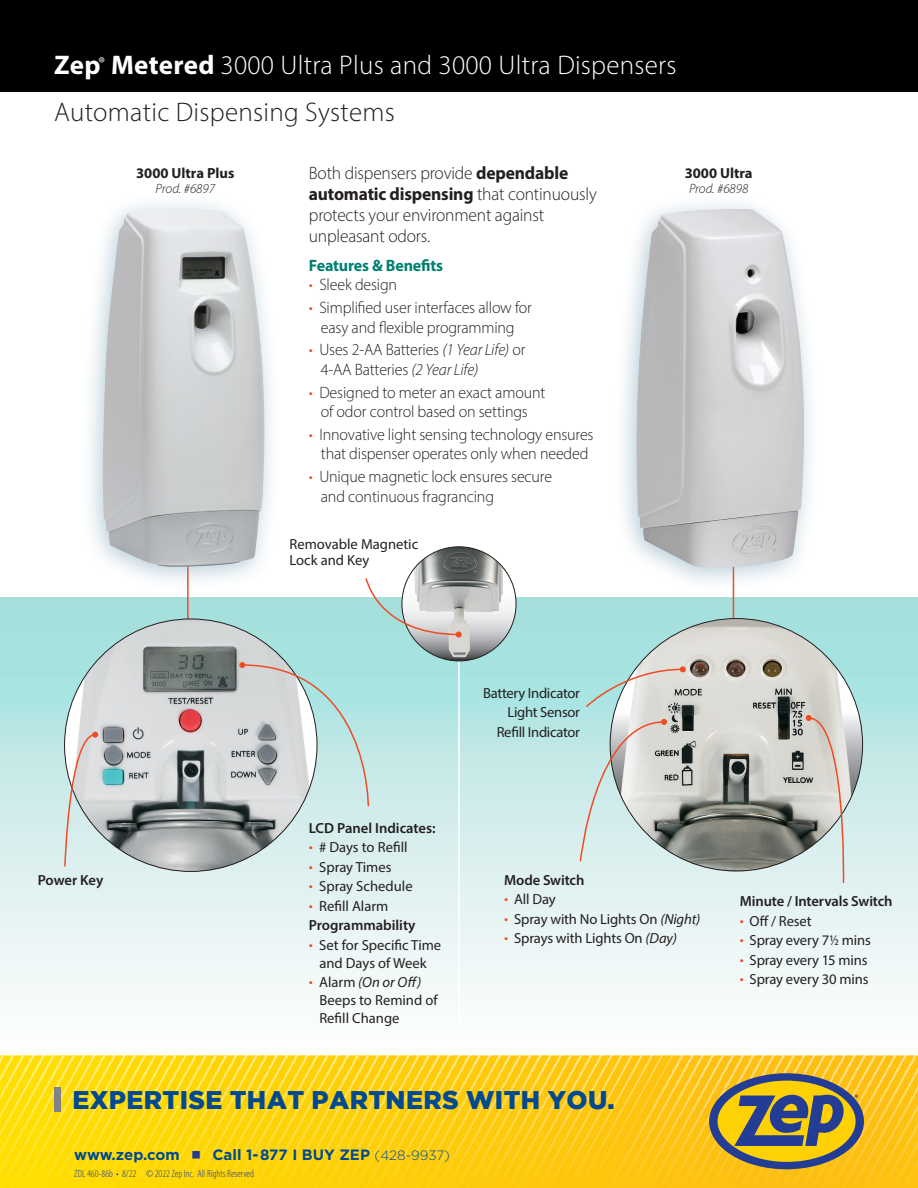
<style>
.page{position:relative;width:918px;height:1188px;background:#fff}
.page>*{position:absolute;margin:0;border:0;box-sizing:border-box;transform-origin:0 0}
.t1{font:300 27px "Myriad Pro";letter-spacing:.01em;color:#fff}
.t2{font:300 27px "Myriad Pro";letter-spacing:.01em;color:#231f20}
.t3{font:900 25.5px "Gotham";letter-spacing:.015em;color:#014990}
.t4{font:300 18px/21px "Myriad Pro";letter-spacing:-.01em;color:#231f20}
.t5{font:300 16.5px/19.5px "Myriad Pro";letter-spacing:-.01em;color:#231f20;text-align:center}
.t6{font:700 16.5px "Myriad Pro";letter-spacing:-.01em;color:#008071}
.t7{font:700 15px "Gotham";color:#014990}
.t8{font:14.7px/18px "Myriad Pro";letter-spacing:-.01em;color:#231f20}
.t9{font:600 14.7px "Myriad Pro";letter-spacing:-.01em;color:#231f20}
.t10{font:700 14.7px "Myriad Pro";color:#231f20}
.t11{font:italic 300 13.5px "Myriad Pro";color:#231f20}
.t12{font:300 condensed 10.5px "Myriad Pro";color:#233d95}
.s1{font-weight:700}
.s2{color:#f04b22}
.s3{font-style:italic}
.s4{font-weight:300;font-size:16.5px;color:#f04b22}
.s5{font-weight:300;font-size:13.5px}
.s6{font-stretch:condensed}
</style>
<div class="page">
<svg style="left:328px;top:1055px;width:264px;height:133px;background:#fece1a"></svg>
<svg style="left:592px;top:1055px;width:326px;height:133px;background:#ddb22d"></svg>
<div style="left:0;top:597px;width:459px;height:458px;background:linear-gradient(to bottom,#9cdcd9,#fffefe)"></div>
<div style="left:460px;top:597px;width:458px;height:458px;background:linear-gradient(to bottom,#9cddda,#fffefe)"></div>
<hr style="left:733px;top:502px;width:1px;height:117px;background:#f04b22">
<hr style="left:187px;top:502px;width:2px;height:117px;background:#f04b22">
<div style="left:79px;top:193px;width:203px;height:398px;background:#739db6;opacity:.5"></div>
<img style="left:103px;top:209px;width:161px;height:358px">
<div style="left:0;top:0;width:918px;height:92px;background:#000"></div>
<img style="left:65px;top:619px;width:252px;height:252px;border-radius:126px">
<img style="left:610px;top:619px;width:253px;height:252px;border-radius:126px">
<svg style="left:579px;top:719px;width:88px;height:143px;background:#cedad7"></svg>
<svg style="left:239px;top:662px;width:131px;height:145px;background:#c4d7d6"></svg>
<svg style="left:63px;top:732px;width:35px;height:135px;background:#d8dbd9"></svg>
<svg style="left:585px;top:666px;width:101px;height:42px;background:#c8d7d2"></svg>
<svg style="left:806px;top:715px;width:40px;height:169px;background:#d2d0ca"></svg>
<div style="left:613px;top:193px;width:208px;height:399px;background:#739db6;opacity:.5"></div>
<img style="left:636px;top:209px;width:168px;height:359px">
<hr style="left:458px;top:592px;width:2px;height:461px;background:#fff">
<img style="left:408px;top:547px;width:102px;height:114px">
<svg style="left:365px;top:577px;width:97px;height:61px"></svg>
<svg style="left:0;top:1055px;width:320px;height:133px;background:#fdda14"></svg>
<p class="t1" style="left:54px;top:49px;width:624px"><span class="s1">Zep</span><sup>®</sup> <span class="s1">Metered</span> 3000 Ultra Plus and 3000 Ultra Dispensers</p>
<p class="t2" style="left:54px;top:96px;width:342px">Automatic Dispensing Systems</p>
<p class="t10" style="left:136px;top:164px;width:100px">3000 Ultra Plus</p>
<p class="t11" style="left:156px;top:181px;width:61px">Prod. #6897</p>
<p class="t4" style="left:309px;top:162px;width:289px">Both dispensers provide <span class="s1">dependable automatic dispensing</span> that continuously protects your environment against unpleasant odors.</p>
<p class="t6" style="left:309px;top:255px;width:136px">Features &amp; Benefits</p>
<p class="t5" style="left:309px;top:275px;width:90px"><span class="s2">•</span> Sleek design</p>
<p class="t5" style="left:309px;top:298px;width:225px"><span class="s2">•</span> Simplified user interfaces allow for easy and flexible programming</p>
<p class="t5" style="left:321px;top:340px;width:206px;text-align:left;text-indent:-12px"><span class="s2">•</span> Uses 2-AA Batteries <span class="s3">(1 Year Life)</span> or<br>4-AA Batteries <span class="s3">(2 Year Life)</span></p>
<p class="t5" style="left:309px;top:382px;width:238px"><span class="s2">•</span> Designed to meter an exact amount of odor control based on settings</p>
<p class="t5" style="left:309px;top:425px;width:286px"><span class="s2">•</span> Innovative light sensing technology ensures that dispenser operates only when needed</p>
<p class="t5" style="left:321px;top:467px;width:233px;text-align:left;text-indent:-12px"><span class="s2">•</span> Unique magnetic lock ensures secure and continuous fragrancing</p>
<p class="t8" style="left:289px;top:535px;width:130px;line-height:16.5px">Removable Magnetic<br>Lock and Key</p>
<p class="t10" style="left:685px;top:164px;width:69px">3000 Ultra</p>
<p class="t11" style="left:689px;top:181px;width:61px">Prod. #6898</p>
<p class="t8" style="left:483px;top:684px;width:98px">Battery Indicator</p>
<p class="t8" style="left:507px;top:703px;width:74px">Light Sensor</p>
<p class="t8" style="left:497px;top:723px;width:85px">Refill Indicator</p>
<p class="t9" style="left:38px;top:870px;width:67px">Power Key</p>
<p class="t9" style="left:309px;top:819px;width:128px">LCD Panel Indicates:</p>
<p class="t8" style="left:309px;top:838px;width:100px"><span class="s4">•</span> # Days to Refill</p>
<p class="t8" style="left:309px;top:858px;width:84px"><span class="s4">•</span> Spray Times</p>
<p class="t8" style="left:309px;top:877px;width:105px"><span class="s4">•</span> Spray Schedule</p>
<p class="t8" style="left:309px;top:897px;width:81px"><span class="s4">•</span> Refill Alarm</p>
<p class="t9" style="left:309px;top:916px;width:108px">Programmability</p>
<p class="t8" style="left:309px;top:936px;width:134px;text-align:center"><span class="s4">•</span> Set for Specific Time and Days of Week</p>
<p class="t8" style="left:319px;top:973px;width:120px;text-indent:-10px"><span class="s4">•</span> Alarm <span class="s3">(On or Off)<br></span>Beeps to Remind of<br>Refill Change</p>
<p class="t9" style="left:504px;top:870px;width:82px">Mode Switch</p>
<p class="t8" style="left:504px;top:890px;width:53px"><span class="s4">•</span> All Day</p>
<p class="t8" style="left:504px;top:910px;width:198px"><span class="s4">•</span> Spray with No Lights On <span class="s3">(Night)</span></p>
<p class="t8" style="left:504px;top:929px;width:174px"><span class="s4">•</span> Sprays with Lights On <span class="s3">(Day)</span></p>
<p class="t3" style="left:73px;top:1085px;width:544px">EXPERTISE THAT PARTNERS WITH YOU.</p>
<p class="t7" style="left:74px;top:1146px;width:107px">www.zep.com</p>
<p class="t7" style="left:213px;top:1146px;width:239px">Call 1-877 I BUY ZEP <span class="s5">(428-9937)</span></p>
<p class="t12" style="left:74px;top:1167px;width:181px">ZDL 460-86b • 8/22 © 2022 Zep Inc. All Rights Reserved</p>
<p class="t9" style="left:740px;top:892px;width:154px">Minute / Intervals Switch</p>
<p class="t8" style="left:740px;top:912px;width:73px"><span class="s4">•</span> Off / Reset</p>
<p class="t8" style="left:740px;top:931px;width:132px"><span class="s4">•</span> Spray every 7<span class="s6">½</span> mins</p>
<p class="t8" style="left:740px;top:951px;width:129px"><span class="s4">•</span> Spray every 15 mins</p>
<p class="t8" style="left:740px;top:970px;width:130px"><span class="s4">•</span> Spray every 30 mins</p>
</div>
